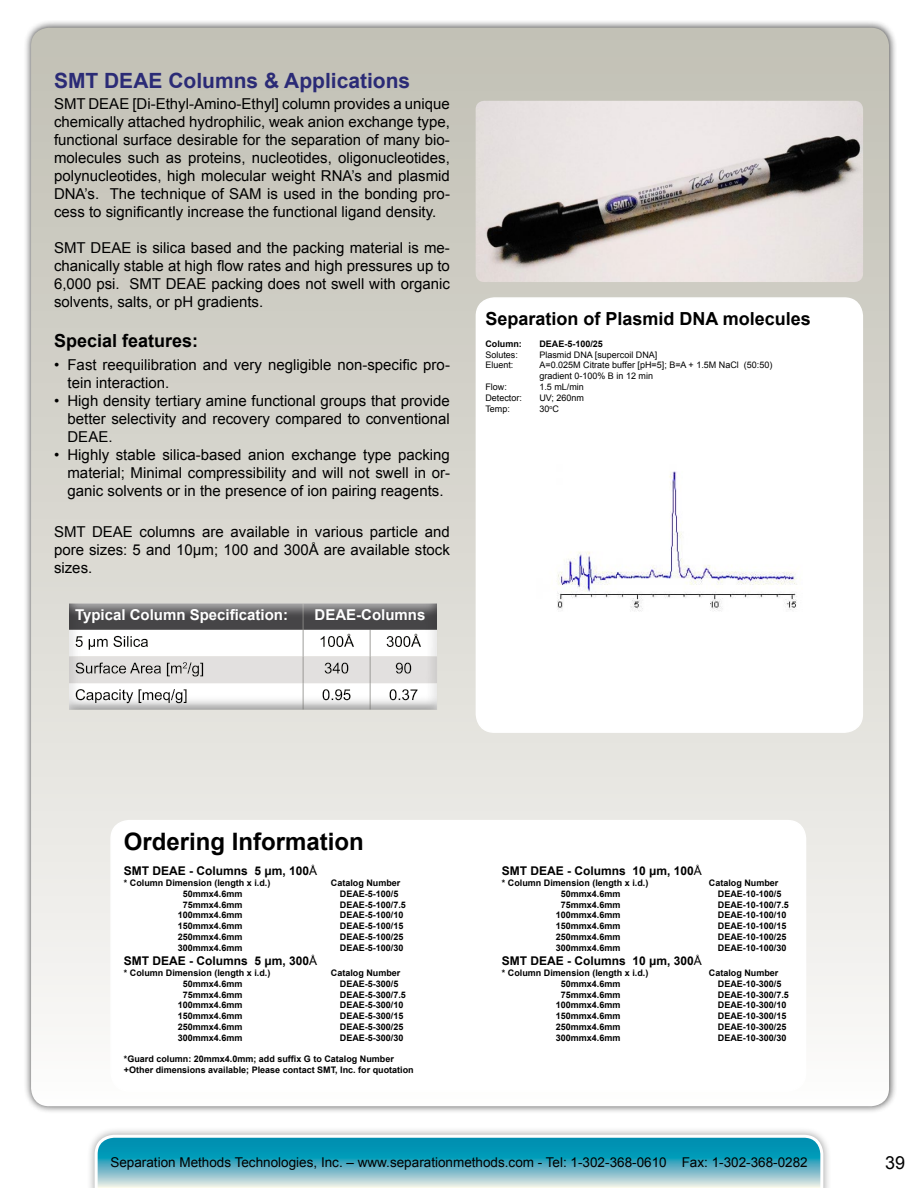
<style>
.page{position:relative;width:918px;height:1188px;background:#fff}
.page>*{position:absolute;margin:0;border:0;box-sizing:border-box;transform-origin:0 0}
.t1{font:700 24px "Arial";color:#000}
.t2{font:700 21px "Arial";color:#2b2b76}
.t3{font:700 18px "Arial";color:#000}
.t4{font:18px "Arial";color:#000}
.t5{font:15px/18px "Arial";color:#000;text-align:justify}
.t6{font:700 15px "Arial";color:#fff}
.t7{font:13.5px "Arial";color:#000}
.t8{font:700 12px "Arial";color:#000}
.t9{font:700 9px/10.8px "Arial";color:#000}
.t10{font:9px/10.8px "Arial";color:#000}
.s1{font-weight:400}
</style>
<div class="page">
<div style="left:86px;top:1127px;width:745px;height:61px;background:#000;opacity:.36"></div>
<svg style="left:93px;top:1133px;width:732px;height:55px;background:#61b6c8"></svg>
<div style="left:23px;top:20px;width:874px;height:1095px;background:#000;opacity:.75"></div>
<div style="left:31px;top:28px;width:858px;height:1078px;background:linear-gradient(to bottom,#c0beb3,#faf9f8);border-radius:18px"></div>
<div style="left:476px;top:298px;width:386px;height:434px;background:#fff;border-radius:18px"></div>
<div style="left:476px;top:297px;width:387px;height:436px;border:2px solid #fff;border-radius:18px"></div>
<div style="left:111px;top:821px;width:695px;height:270px;background:#fff;border-radius:18px"></div>
<div style="left:110px;top:820px;width:696px;height:272px;border:2px solid #fff;border-radius:18px"></div>
<div style="left:57px;top:593px;width:394px;height:103px;background:#dddcd6"></div>
<div style="left:57px;top:598px;width:394px;height:117px;background:#000;opacity:.75"></div>
<img style="left:476px;top:101px;width:387px;height:181px">
<img style="left:557px;top:471px;width:240px;height:140px">
<h2 class="t2" style="left:54px;top:66px;width:358px">SMT DEAE Columns &amp; Applications</h2>
<p class="t5" style="left:54px;top:95px;width:397px">SMT DEAE [Di-Ethyl-Amino-Ethyl] column provides a unique chemically attached hydrophilic, weak anion exchange type, functional surface desirable for the separation of many bio&shy;molecules such as proteins, nucleotides, oligonucleotides, polynucleotides, high molecular weight RNA’s and plasmid DNA’s. The technique of SAM is used in the bonding pro&shy;cess to significantly increase the functional ligand density.</p>
<p class="t5" style="left:54px;top:239px;width:397px">SMT DEAE is silica based and the packing material is me&shy;chanically stable at high flow rates and high pressures up to 6,000 psi. SMT DEAE packing does not swell with organic solvents, salts, or pH gradients.</p>
<p class="t3" style="left:54px;top:328px;width:146px">Special features:</p>
<p class="t5" style="left:68px;top:356px;width:384px;text-indent:-14px">• Fast reequilibration and very negligible non-specific pro&shy;tein interaction.</p>
<p class="t5" style="left:68px;top:392px;width:384px;text-indent:-14px">• High density tertiary amine functional groups that provide better selectivity and recovery compared to conventional DEAE.</p>
<p class="t5" style="left:68px;top:446px;width:384px;text-indent:-14px">• Highly stable silica-based anion exchange type packing material; Minimal compressibility and will not swell in or&shy;ganic solvents or in the presence of ion pairing reagents.</p>
<p class="t5" style="left:54px;top:523px;width:397px">SMT DEAE columns are available in various particle and pore sizes: 5 and 10µm; 100 and 300Å are available stock sizes.</p>
<p class="t6" style="left:75px;top:605px;width:215px">Typical Column Specification:</p>
<p class="t6" style="left:315px;top:605px;width:112px">DEAE-Columns</p>
<p class="t3" style="left:485px;top:307px;width:327px">Separation of Plasmid DNA molecules</p>
<p class="t9" style="left:485px;top:338px;width:38px">Column:</p>
<p class="t9" style="left:539px;top:338px;width:65px">DEAE-5-100/25</p>
<p class="t10" style="left:485px;top:349px;width:34px">Solutes:</p>
<p class="t10" style="left:539px;top:349px;width:120px">Plasmid DNA [supercoil DNA]</p>
<p class="t10" style="left:485px;top:360px;width:30px">Eluent:</p>
<p class="t10" style="left:539px;top:360px;width:234px">A=0.025M Citrate buffer [pH=5]; B=A + 1.5M NaCl (50:50) gradient 0-100% B in 12 min</p>
<p class="t10" style="left:485px;top:381px;width:23px">Flow:</p>
<p class="t10" style="left:539px;top:381px;width:46px">1.5 mL/min</p>
<p class="t10" style="left:485px;top:392px;width:38px">Detector:</p>
<p class="t10" style="left:539px;top:392px;width:46px">UV; 260nm</p>
<p class="t10" style="left:485px;top:403px;width:26px">Temp:</p>
<p class="t10" style="left:539px;top:403px;width:21px">30<sup>o</sup>C</p>
<h1 class="t1" style="left:124px;top:826px;width:242px">Ordering Information</h1>
<p class="t8" style="left:124px;top:863px;width:195px">SMT DEAE - Columns 5 μm, 100<span class="s1">Å</span></p>
<p class="t8" style="left:502px;top:863px;width:202px">SMT DEAE - Columns 10 μm, 100<span class="s1">Å</span></p>
<p class="t9" style="left:124px;top:878px;width:148px">* Column Dimension (length x i.d.)</p>
<p class="t9" style="left:331px;top:878px;width:71px">Catalog Number</p>
<p class="t9" style="left:502px;top:878px;width:148px">* Column Dimension (length x i.d.)</p>
<p class="t9" style="left:709px;top:878px;width:71px">Catalog Number</p>
<p class="t9" style="left:183px;top:888px;width:61px">50mmx4.6mm</p>
<p class="t9" style="left:340px;top:888px;width:60px">DEAE-5-100/5</p>
<p class="t9" style="left:561px;top:888px;width:61px">50mmx4.6mm</p>
<p class="t9" style="left:718px;top:888px;width:65px">DEAE-10-100/5</p>
<p class="t9" style="left:183px;top:899px;width:61px">75mmx4.6mm</p>
<p class="t9" style="left:340px;top:899px;width:68px">DEAE-5-100/7.5</p>
<p class="t9" style="left:561px;top:899px;width:61px">75mmx4.6mm</p>
<p class="t9" style="left:718px;top:899px;width:73px">DEAE-10-100/7.5</p>
<p class="t9" style="left:178px;top:910px;width:66px">100mmx4.6mm</p>
<p class="t9" style="left:340px;top:910px;width:65px">DEAE-5-100/10</p>
<p class="t9" style="left:556px;top:910px;width:66px">100mmx4.6mm</p>
<p class="t9" style="left:718px;top:910px;width:70px">DEAE-10-100/10</p>
<p class="t9" style="left:178px;top:921px;width:66px">150mmx4.6mm</p>
<p class="t9" style="left:340px;top:921px;width:65px">DEAE-5-100/15</p>
<p class="t9" style="left:556px;top:921px;width:66px">150mmx4.6mm</p>
<p class="t9" style="left:718px;top:921px;width:70px">DEAE-10-100/15</p>
<p class="t9" style="left:178px;top:932px;width:66px">250mmx4.6mm</p>
<p class="t9" style="left:340px;top:932px;width:65px">DEAE-5-100/25</p>
<p class="t9" style="left:556px;top:932px;width:66px">250mmx4.6mm</p>
<p class="t9" style="left:718px;top:932px;width:70px">DEAE-10-100/25</p>
<p class="t9" style="left:178px;top:942px;width:66px">300mmx4.6mm</p>
<p class="t9" style="left:340px;top:942px;width:65px">DEAE-5-100/30</p>
<p class="t9" style="left:556px;top:942px;width:66px">300mmx4.6mm</p>
<p class="t9" style="left:718px;top:942px;width:70px">DEAE-10-100/30</p>
<p class="t8" style="left:124px;top:953px;width:195px">SMT DEAE - Columns 5 μm, 300<span class="s1">Å</span></p>
<p class="t8" style="left:502px;top:953px;width:202px">SMT DEAE - Columns 10 μm, 300<span class="s1">Å</span></p>
<p class="t9" style="left:124px;top:968px;width:148px">* Column Dimension (length x i.d.)</p>
<p class="t9" style="left:331px;top:968px;width:71px">Catalog Number</p>
<p class="t9" style="left:502px;top:968px;width:148px">* Column Dimension (length x i.d.)</p>
<p class="t9" style="left:709px;top:968px;width:71px">Catalog Number</p>
<p class="t9" style="left:183px;top:978px;width:61px">50mmx4.6mm</p>
<p class="t9" style="left:340px;top:978px;width:60px">DEAE-5-300/5</p>
<p class="t9" style="left:561px;top:978px;width:61px">50mmx4.6mm</p>
<p class="t9" style="left:718px;top:978px;width:65px">DEAE-10-300/5</p>
<p class="t9" style="left:183px;top:989px;width:61px">75mmx4.6mm</p>
<p class="t9" style="left:340px;top:989px;width:68px">DEAE-5-300/7.5</p>
<p class="t9" style="left:561px;top:989px;width:61px">75mmx4.6mm</p>
<p class="t9" style="left:718px;top:989px;width:73px">DEAE-10-300/7.5</p>
<p class="t9" style="left:178px;top:1000px;width:66px">100mmx4.6mm</p>
<p class="t9" style="left:340px;top:1000px;width:65px">DEAE-5-300/10</p>
<p class="t9" style="left:556px;top:1000px;width:66px">100mmx4.6mm</p>
<p class="t9" style="left:718px;top:1000px;width:70px">DEAE-10-300/10</p>
<p class="t9" style="left:178px;top:1011px;width:66px">150mmx4.6mm</p>
<p class="t9" style="left:340px;top:1011px;width:65px">DEAE-5-300/15</p>
<p class="t9" style="left:556px;top:1011px;width:66px">150mmx4.6mm</p>
<p class="t9" style="left:718px;top:1011px;width:70px">DEAE-10-300/15</p>
<p class="t9" style="left:178px;top:1022px;width:66px">250mmx4.6mm</p>
<p class="t9" style="left:340px;top:1022px;width:65px">DEAE-5-300/25</p>
<p class="t9" style="left:556px;top:1022px;width:66px">250mmx4.6mm</p>
<p class="t9" style="left:718px;top:1022px;width:70px">DEAE-10-300/25</p>
<p class="t9" style="left:178px;top:1032px;width:66px">300mmx4.6mm</p>
<p class="t9" style="left:340px;top:1032px;width:65px">DEAE-5-300/30</p>
<p class="t9" style="left:556px;top:1032px;width:66px">300mmx4.6mm</p>
<p class="t9" style="left:718px;top:1032px;width:70px">DEAE-10-300/30</p>
<p class="t9" style="left:124px;top:1054px;width:291px">*Guard column: 20mmx4.0mm; add suffix G to Catalog Number +Other dimensions available; Please contact SMT, Inc. for quotation</p>
<p class="t7" style="left:110px;top:1154px;width:699px">Separation Methods Technologies, Inc. – www.separationmethods.com - Tel: 1-302-368-0610 Fax: 1-302-368-0282</p>
<p class="t4" style="left:885px;top:1151px;width:22px">39</p>
</div>
